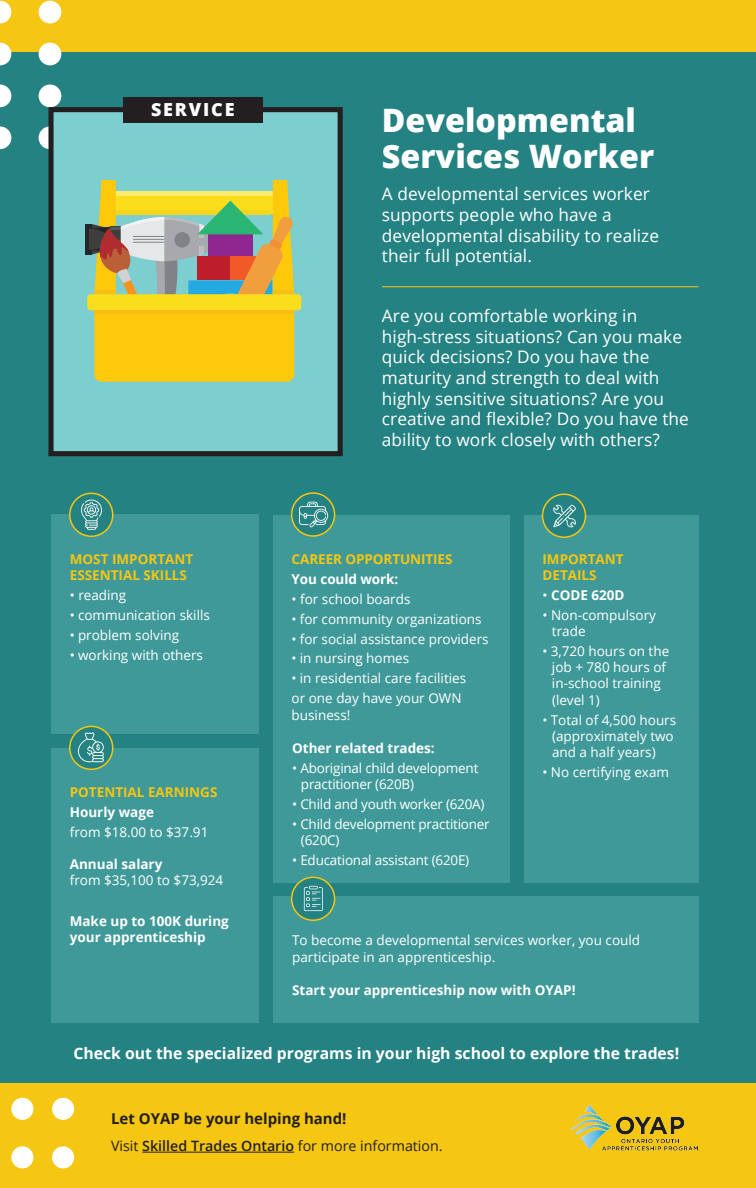
<style>
.page{position:relative;width:756px;height:1188px;background:#258282}
.page>*{position:absolute;margin:0;border:0;box-sizing:border-box;transform-origin:0 0}
.t1{font:800 32.25px/36px "Open Sans";color:#fff}
.t2{font:800 18px "Open Sans";letter-spacing:.1em;color:#fff}
.t3{font:17.25px/20.7px "Open Sans";letter-spacing:.005em;color:#fff}
.t4{font:700 15.75px "Open Sans";color:#fff}
.t5{font:700 15px "Open Sans";color:#231f20}
.t6{font:14.25px "Open Sans";color:#231f20}
.t7{font:13.5px/16.2px "Open Sans";color:#fff}
.t8{font:700 13.5px/16.2px "Open Sans";color:#fff}
.t9{font:700 13.5px/16.2px "Open Sans";color:#f5c612}
.s1{font-weight:400}
.s2{font-weight:600}
</style>
<div class="page">
<div style="left:0;top:0;width:756px;height:52px;background:#f5c612"></div>
<div style="left:0;top:1083px;width:756px;height:105px;background:#f5c612"></div>
<div style="left:11px;top:1146px;width:22px;height:22px;background:#fff;border-radius:50%"></div>
<div style="left:11px;top:1098px;width:22px;height:22px;background:#fff;border-radius:50%"></div>
<div style="left:52px;top:1146px;width:22px;height:22px;background:#fff;border-radius:50%"></div>
<div style="left:52px;top:1098px;width:22px;height:22px;background:#fff;border-radius:50%"></div>
<hr style="left:382px;top:286px;width:316px;height:1px;background:#f5c612">
<div style="left:51px;top:515px;width:207px;height:219px;background:#409999"></div>
<div style="left:51px;top:748px;width:207px;height:275px;background:#409999"></div>
<div style="left:273px;top:896px;width:426px;height:127px;background:#409999"></div>
<div style="left:273px;top:515px;width:236px;height:368px;background:#409999"></div>
<div style="left:524px;top:515px;width:175px;height:368px;background:#409999"></div>
<img style="left:570px;top:1104px;width:127px;height:46px">
<hr style="left:142px;top:1152px;width:152px;height:1px;background:#231f20">
<svg style="left:70px;top:726px;width:43px;height:43px"></svg>
<div style="left:69px;top:726px;width:44px;height:44px;border:2px solid #f5c612;border-radius:50%"></div>
<svg style="left:78px;top:733px;width:26px;height:29px"></svg>
<svg style="left:292px;top:493px;width:43px;height:43px"></svg>
<div style="left:291px;top:492px;width:44px;height:45px;border:2px solid #f5c612;border-radius:50%"></div>
<svg style="left:299px;top:502px;width:29px;height:26px"></svg>
<div style="left:70px;top:493px;width:43px;height:43px;background:#258282;border-radius:50%"></div>
<div style="left:69px;top:493px;width:44px;height:44px;border:2px solid #f5c612;border-radius:50%"></div>
<svg style="left:81px;top:500px;width:21px;height:30px"></svg>
<div style="left:543px;top:494px;width:42px;height:43px;background:#258282;border-radius:50%"></div>
<div style="left:542px;top:494px;width:44px;height:44px;border:2px solid #f5c612;border-radius:50%"></div>
<svg style="left:553px;top:505px;width:23px;height:22px"></svg>
<div style="left:292px;top:877px;width:43px;height:43px;background:#258282;border-radius:50%"></div>
<div style="left:291px;top:877px;width:44px;height:44px;border:2px solid #f5c612;border-radius:50%"></div>
<svg style="left:304px;top:886px;width:19px;height:25px"></svg>
<svg style="left:0;top:1px;width:11px;height:22px"></svg>
<div style="left:39px;top:1px;width:22px;height:22px;background:#fff;border-radius:50%"></div>
<svg style="left:0;top:43px;width:11px;height:22px"></svg>
<div style="left:39px;top:43px;width:22px;height:22px;background:#fff;border-radius:50%"></div>
<svg style="left:0;top:85px;width:11px;height:22px"></svg>
<div style="left:39px;top:85px;width:22px;height:22px;background:#fff;border-radius:50%"></div>
<svg style="left:0;top:126px;width:11px;height:23px"></svg>
<div style="left:39px;top:126px;width:22px;height:23px;background:#fff;border-radius:50%"></div>
<div style="left:48px;top:107px;width:295px;height:349px;background:#7dcecf;border:5px solid #231f20"></div>
<div style="left:123px;top:97px;width:140px;height:25px;background:#231f20"></div>
<div style="left:86px;top:224px;width:6px;height:30px;background:#23272a"></div>
<div style="left:87px;top:294px;width:214px;height:16px;background:#fbde1b;border-radius:4px"></div>
<svg style="left:89px;top:180px;width:205px;height:202px"></svg>
<hr style="left:94px;top:310px;width:200px;height:4px;background:#f8be14">
<div style="left:168px;top:319px;width:52px;height:52px;background:#fec80b;border-radius:50%"></div>
<h2 class="t2" style="left:151px;top:96px;width:85px">SERVICE</h2>
<p class="t9" style="left:70px;top:550px;width:125px">MOST IMPORTANT<br>ESSENTIAL SKILLS</p>
<p class="t7" style="left:70px;top:587px;width:58px">• reading</p>
<p class="t7" style="left:70px;top:606px;width:142px">• communication skills</p>
<p class="t7" style="left:70px;top:626px;width:111px">• problem solving</p>
<p class="t7" style="left:70px;top:646px;width:135px">• working with others</p>
<p class="t9" style="left:70px;top:784px;width:149px">POTENTIAL EARNINGS</p>
<p class="t8" style="left:70px;top:804px;width:86px">Hourly wage</p>
<p class="t7" style="left:70px;top:824px;width:140px">from $18.00 to $37.91</p>
<p class="t8" style="left:70px;top:856px;width:94px">Annual salary</p>
<p class="t7" style="left:70px;top:872px;width:155px">from $35,100 to $73,924</p>
<p class="t8" style="left:70px;top:913px;width:161px">Make up to 100K during your apprenticeship</p>
<h1 class="t1" style="left:382px;top:101px;width:274px">Developmental<br>Services Worker</h1>
<p class="t3" style="left:382px;top:183px;width:279px">A developmental services worker supports people who have a developmental disability to realize their full potential.</p>
<p class="t3" style="left:382px;top:305px;width:308px">Are you comfortable working in high-stress situations? Can you make quick decisions? Do you have the maturity and strength to deal with highly sensitive situations? Are you creative and flexible? Do you have the ability to work closely with others?</p>
<p class="t9" style="left:292px;top:550px;width:162px">CAREER OPPORTUNITIES</p>
<p class="t8" style="left:292px;top:570px;width:108px">You could work:</p>
<p class="t7" style="left:292px;top:590px;width:120px">• for school boards</p>
<p class="t7" style="left:292px;top:610px;width:191px">• for community organizations</p>
<p class="t7" style="left:292px;top:630px;width:199px">• for social assistance providers</p>
<p class="t7" style="left:292px;top:650px;width:119px">• in nursing homes</p>
<p class="t7" style="left:292px;top:668px;width:176px;line-height:20px">• in residential care facilities or one day have your OWN</p>
<p class="t7" style="left:292px;top:706px;width:60px">business!</p>
<p class="t8" style="left:292px;top:739px;width:144px">Other related trades:</p>
<p class="t7" style="left:301px;top:759px;width:179px;text-indent:-9px">• Aboriginal child development practitioner (620B)</p>
<p class="t7" style="left:292px;top:795px;width:194px">• Child and youth worker (620A)</p>
<p class="t7" style="left:301px;top:815px;width:190px;text-indent:-9px">• Child development practitioner (620C)</p>
<p class="t7" style="left:292px;top:851px;width:179px">• Educational assistant (620E)</p>
<p class="t9" style="left:543px;top:550px;width:83px">IMPORTANT<br>DETAILS</p>
<p class="t8" style="left:543px;top:587px;width:84px"><span class="s1">•</span> CODE 620D</p>
<p class="t7" style="left:552px;top:606px;width:106px;text-indent:-9px">• Non-compulsory trade</p>
<p class="t7" style="left:552px;top:643px;width:119px;text-indent:-9px">• 3,720 hours on the job + 780 hours of in-school training (level 1)</p>
<p class="t7" style="left:552px;top:711px;width:126px;text-indent:-9px">• Total of 4,500 hours (approximately two and a half years)</p>
<p class="t7" style="left:543px;top:764px;width:128px">• No certifying exam</p>
<p class="t7" style="left:292px;top:932px;width:349px">To become a developmental services worker, you could participate in an apprenticeship.</p>
<p class="t8" style="left:292px;top:982px;width:285px">Start your apprenticeship now with OYAP!</p>
<p class="t4" style="left:73px;top:1042px;width:607px">Check out the specialized programs in your high school to explore the trades!</p>
<p class="t5" style="left:111px;top:1108px;width:237px">Let OYAP be your helping hand!</p>
<p class="t6" style="left:111px;top:1136px;width:333px">Visit <span class="s2">Skilled Trades Ontario</span> for more information.</p>
</div>
